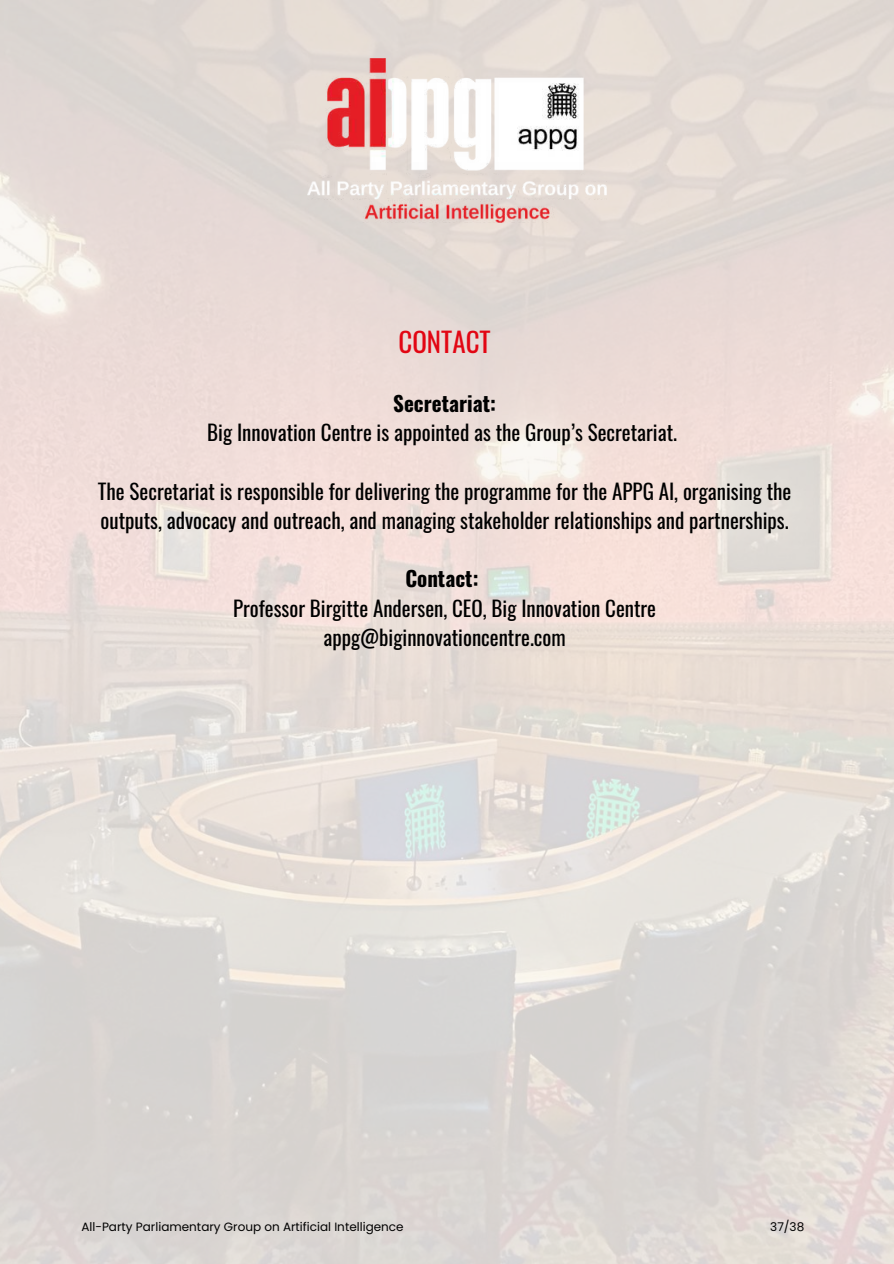
<style>
.page{position:relative;width:894px;height:1264px;background:#fff}
.page>*{position:absolute;margin:0;border:0;box-sizing:border-box;transform-origin:0 0}
.t1{font:27px "Oswald";color:#e20613}
.t2{font:21px/29.2px "Oswald";color:#000}
.t3{font:700 21px "Oswald";color:#000}
.t4{font:12px "Poppins";color:#000}
</style>
<div class="page">
<img style="left:307px;top:58px;width:299px;height:165px">
<p class="t1" style="left:398px;top:318px;width:94px">CONTACT</p>
<p class="t3" style="left:393px;top:392px;width:104px">Secretariat:</p>
<p class="t2" style="left:207px;top:416px;width:471px">Big Innovation Centre is appointed as the Group’s Secretariat.</p>
<p class="t2" style="left:98px;top:474px;width:694px">The Secretariat is responsible for delivering the programme for the APPG AI, organising the outputs, advocacy and outreach, and managing stakeholder relationships and partnerships.</p>
<p class="t3" style="left:405px;top:568px;width:75px">Contact:</p>
<p class="t2" style="left:233px;top:591px;width:424px;text-align:center">Professor Birgitte Andersen, CEO, Big Innovation Centre appg@biginnovationcentre.com</p>
<p class="t4" style="left:81px;top:1219px;width:324px">All-Party Parliamentary Group on Artificial Intelligence</p>
<p class="t4" style="left:770px;top:1219px;width:35px">37/38</p>
</div>
